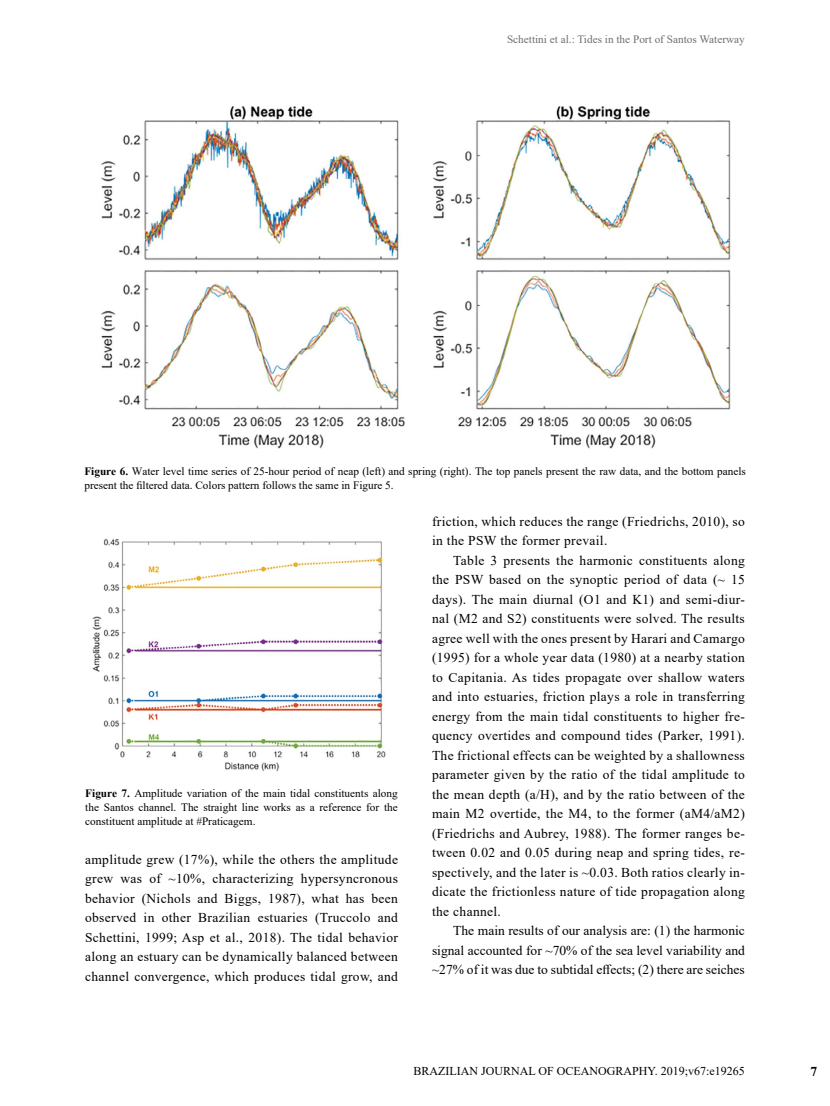
<style>
.page{position:relative;width:830px;height:1106px;background:#fff}
.page>*{position:absolute;margin:0;border:0;box-sizing:border-box;transform-origin:0 0}
.t1{font:13.5px/19.5px "Times New Roman";letter-spacing:.025em;color:#000;text-align:justify}
.t2{font:700 13.5px "Times New Roman";color:#000}
.t3{font:12px "Times New Roman";color:#000}
.t4{font:11.25px/14.2px "Times New Roman";color:#000}
.t5{font:11.25px "Times New Roman";color:#6d6e71}
.s1{font-weight:700}
</style>
<div class="page">
<img style="left:101px;top:106px;width:630px;height:343px">
<img style="left:92px;top:539px;width:294px;height:232px">
<p class="t5" style="left:506px;top:31px;width:239px">Schettini et al.: Tides in the Port of Santos Waterway</p>
<p class="t4" style="left:84px;top:464px;width:662px"><span class="s1">Figure 6.</span> Water level time series of 25-hour period of neap (left) and spring (right). The top panels present the raw data, and the bottom panels present the filtered data. Colors pattern follows the same in Figure 5.</p>
<p class="t4" style="left:85px;top:785px;width:314px;text-align:justify"><span class="s1">Figure 7.</span> Amplitude variation of the main tidal constituents along the Santos channel. The straight line works as a reference for the constituent amplitude at #Praticagem.</p>
<p class="t1" style="left:85px;top:848px;width:314px">amplitude grew (17%), while the others the amplitude grew was of ~10%, characterizing hypersyncronous behavior (Nichols and Biggs, 1987), what has been observed in other Brazilian estuaries (Truccolo and Schettini, 1999; Asp et al., 2018). The tidal behavior along an estuary can be dynamically balanced between channel convergence, which produces tidal grow, and</p>
<p class="t1" style="left:432px;top:511px;width:314px">friction, which reduces the range (Friedrichs, 2010), so in the PSW the former prevail.</p>
<p class="t1" style="left:432px;top:550px;width:314px;text-indent:21px">Table 3 presents the harmonic constituents along the PSW based on the synoptic period of data (~ 15 days). The main diurnal (O1 and K1) and semi-diur&shy;nal (M2 and S2) constituents were solved. The results agree well with the ones present by Harari and Camargo (1995) for a whole year data (1980) at a nearby station to Capitania. As tides propagate over shallow waters and into estuaries, friction plays a role in transferring energy from the main tidal constituents to higher fre&shy;quency overtides and compound tides (Parker, 1991).<br>The frictional effects can be weighted by a shallowness parameter given by the ratio of the tidal amplitude to the mean depth (a/H), and by the ratio between of the main M2 overtide, the M4, to the former (aM4/aM2) (Friedrichs and Aubrey, 1988). The former ranges be&shy;tween 0.02 and 0.05 during neap and spring tides, re&shy;spectively, and the later is ~0.03. Both ratios clearly in&shy;dicate the frictionless nature of tide propagation along the channel.</p>
<p class="t1" style="left:432px;top:920px;width:314px;text-indent:21px">The main results of our analysis are: (1) the harmonic signal accounted for ~70% of the sea level variability and ~27% of it was due to subtidal effects; (2) there are seiches</p>
<p class="t3" style="left:413px;top:1063px;width:333px">BRAZILIAN JOURNAL OF OCEANOGRAPHY. 2019;v67:e19265</p>
<p class="t2" style="left:810px;top:1062px;width:8px">7</p>
</div>
